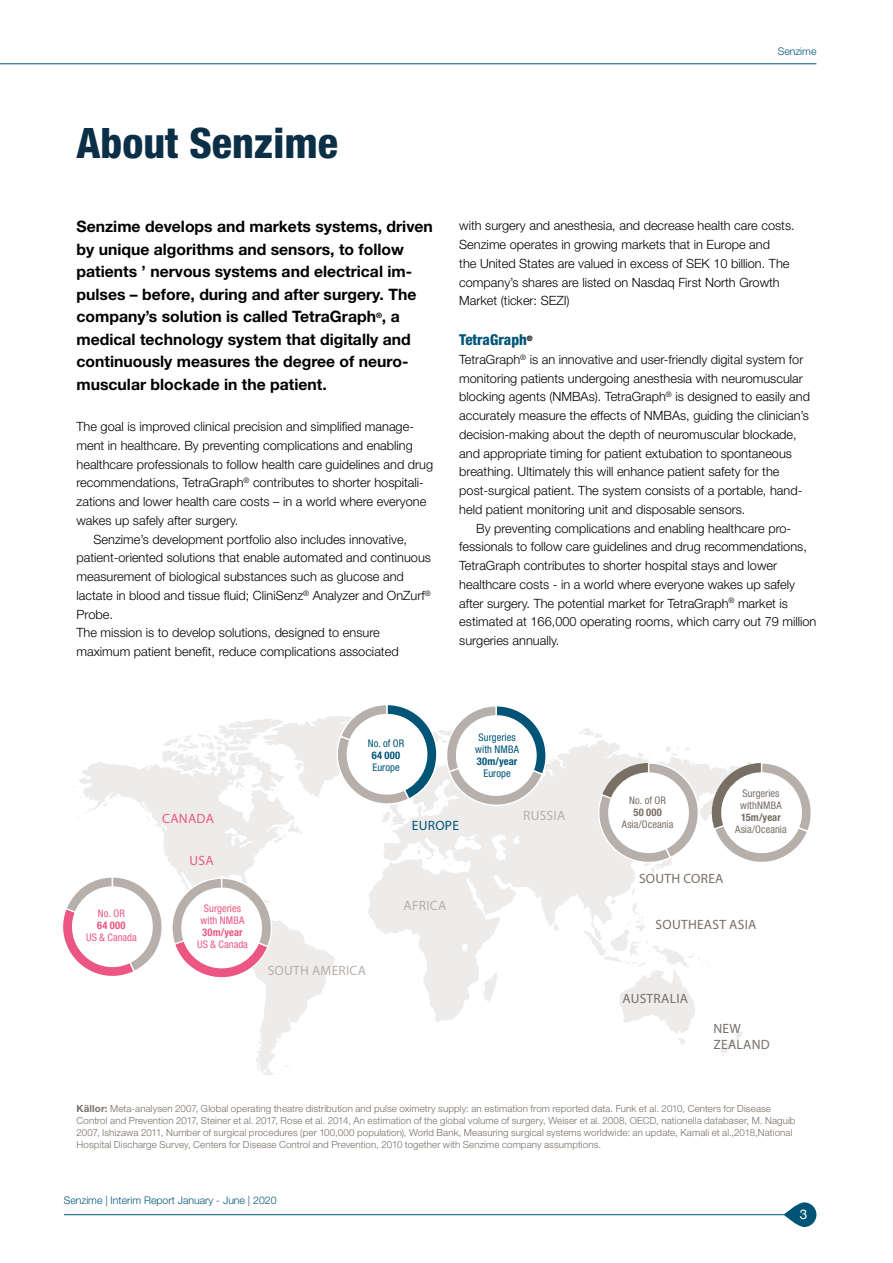
<style>
.page{position:relative;width:893px;height:1263px;background:#fff}
.page>*{position:absolute;margin:0;border:0;box-sizing:border-box;transform-origin:0 0}
.t1{font:800 condensed 42px "Helvetica Neue LT Std";color:#0b2f46}
.t2{font:700 15.75px/22.5px "Helvetica Neue LT Std";color:#000}
.t3{font:800 condensed 15px "Helvetica Neue LT Std";color:#057}
.t4{font:13.5px/16.2px "Myriad Pro";letter-spacing:.02em;color:#786f65}
.t5{font:13.5px "Myriad Pro";letter-spacing:.02em;color:#b6afaa}
.t6{font:13.5px "Myriad Pro";letter-spacing:.02em;color:#eb5784}
.t7{font:13.5px "Myriad Pro";letter-spacing:.02em;color:#057}
.t8{font:13.5px "Helvetica Neue";color:#fff}
.t9{font:300 12.75px/18.8px "Helvetica Neue LT Std";color:#000}
.t10{font:condensed 10.5px/12px "Helvetica Neue LT Std";letter-spacing:.005em;color:#786f65}
.t11{font:300 10.5px "Helvetica Neue LT Std";color:#057}
.t12{font:condensed 10.5px/12px "Helvetica Neue LT Std";letter-spacing:.005em;color:#eb5784;text-align:center}
.t13{font:condensed 10.5px/12px "Helvetica Neue LT Std";letter-spacing:.005em;color:#057;text-align:center}
.t14{font:700 condensed 10.5px "Helvetica Neue LT Std";letter-spacing:.02em;color:#057}
.t15{font:700 condensed 10.5px "Helvetica Neue LT Std";letter-spacing:.02em;color:#eb5784}
.t16{font:700 condensed 10.5px "Helvetica Neue LT Std";letter-spacing:.01em;color:#786f65}
.t17{font:300 9.75px/12px "Helvetica Neue LT Std";letter-spacing:.01em;color:#786f65}
.s1{font-weight:700}
</style>
<div class="page">
<hr style="left:64px;top:1214px;width:723px;height:1px;background:#057">
<svg style="left:784px;top:1202px;width:32px;height:25px"></svg>
<hr style="left:0;top:64px;width:816px;height:1px;background:#005778">
<svg style="left:71px;top:716px;width:671px;height:360px"></svg>
<svg style="left:596px;top:761px;width:104px;height:108px"></svg>
<div style="left:608px;top:772px;width:81px;height:81px;background:#fff;border-radius:50%"></div>
<svg style="left:334px;top:705px;width:213px;height:107px"></svg>
<div style="left:456px;top:715px;width:81px;height:81px;background:#fff;border-radius:50%"></div>
<svg style="left:63px;top:875px;width:210px;height:109px"></svg>
<div style="left:181px;top:887px;width:81px;height:81px;background:#fff;border-radius:50%"></div>
<svg style="left:706px;top:761px;width:105px;height:108px"></svg>
<div style="left:721px;top:772px;width:81px;height:81px;background:#fff;border-radius:50%"></div>
<p class="t11" style="left:778px;top:45px;width:40px">Senzime</p>
<h1 class="t1" style="left:77px;top:117px;width:263px">About Senzime</h1>
<p class="t2" style="left:77px;top:215px;width:358px">Senzime develops and markets systems, driven by unique algorithms and sensors, to follow patients ’ nervous systems and electrical im&shy;pulses – before, during and after surgery. The company’s solution is called TetraGraph<sup>®</sup>, a medical technology system that digitally and continuously measures the degree of neuro&shy;muscular blockade in the patient.</p>
<p class="t9" style="left:77px;top:417px;width:339px">The goal is improved clinical precision and simplified manage-</p>
<p class="t9" style="left:77px;top:436px;width:338px">ment in healthcare. By preventing complications and enabling</p>
<p class="t9" style="left:77px;top:454px;width:358px">healthcare professionals to follow health care guidelines and drug</p>
<p class="t9" style="left:77px;top:473px;width:349px">recommendations, TetraGraph<sup>®</sup> contributes to shorter hospitali-</p>
<p class="t9" style="left:77px;top:492px;width:351px">zations and lower health care costs – in a world where everyone</p>
<p class="t9" style="left:77px;top:511px;width:163px">wakes up safely after surgery.</p>
<p class="t9" style="left:94px;top:529px;width:315px">Senzime’s development portfolio also includes innovative,</p>
<p class="t9" style="left:77px;top:548px;width:356px">patient-oriented solutions that enable automated and continuous</p>
<p class="t9" style="left:77px;top:567px;width:329px">measurement of biological substances such as glucose and</p>
<p class="t9" style="left:77px;top:586px;width:356px">lactate in blood and tissue fluid; CliniSenz<sup>®</sup> Analyzer and OnZurf<sup>®</sup></p>
<p class="t9" style="left:77px;top:604px;width:38px">Probe.</p>
<p class="t9" style="left:77px;top:623px;width:305px">The mission is to develop solutions, designed to ensure</p>
<p class="t9" style="left:77px;top:642px;width:324px">maximum patient benefit, reduce complications associated</p>
<p class="t9" style="left:459px;top:216px;width:337px">with surgery and anesthesia, and decrease health care costs.<br>Senzime operates in growing markets that in Europe and<br>the United States are valued in excess of SEK 10 billion. The company’s shares are listed on Nasdaq First North Growth Market (ticker: SEZI)</p>
<p class="t3" style="left:459px;top:330px;width:75px">TetraGraph<sup>®</sup></p>
<p class="t9" style="left:459px;top:350px;width:352px">TetraGraph<sup>®</sup> is an innovative and user-friendly digital system for monitoring patients undergoing anesthesia with neuromuscular blocking agents (NMBAs). TetraGraph<sup>®</sup> is designed to easily and accurately measure the effects of NMBAs, guiding the clinician’s decision-making about the depth of neuromuscular blockade, and appropriate timing for patient extubation to spontaneous breathing. Ultimately this will enhance patient safety for the post-surgical patient. The system consists of a portable, hand&shy;held patient monitoring unit and disposable sensors.</p>
<p class="t9" style="left:459px;top:518px;width:359px;text-indent:17px">By preventing complications and enabling healthcare pro&shy;fessionals to follow care guidelines and drug recommendations, TetraGraph contributes to shorter hospital stays and lower healthcare costs - in a world where everyone wakes up safely after surgery. The potential market for TetraGraph<sup>®</sup> market is estimated at 166,000 operating rooms, which carry out 79 million surgeries annually.</p>
<p class="t13" style="left:368px;top:738px;width:38px">No. of OR</p>
<p class="t14" style="left:372px;top:749px;width:30px">64 000</p>
<p class="t13" style="left:372px;top:762px;width:29px">Europe</p>
<p class="t13" style="left:475px;top:731px;width:45px">Surgeries with NMBA</p>
<p class="t14" style="left:477px;top:755px;width:42px">30m/year</p>
<p class="t13" style="left:483px;top:767px;width:29px">Europe</p>
<p class="t12" style="left:98px;top:907px;width:28px">No. OR</p>
<p class="t15" style="left:97px;top:918px;width:30px">64 000</p>
<p class="t12" style="left:86px;top:931px;width:52px">US &amp; Canada</p>
<p class="t6" style="left:162px;top:810px;width:53px">CANADA</p>
<p class="t6" style="left:190px;top:852px;width:26px">USA</p>
<p class="t12" style="left:201px;top:903px;width:45px">Surgeries with NMBA</p>
<p class="t15" style="left:202px;top:926px;width:42px">30m/year</p>
<p class="t12" style="left:197px;top:939px;width:52px">US &amp; Canada</p>
<p class="t5" style="left:268px;top:962px;width:100px">SOUTH AMERICA</p>
<p class="t7" style="left:412px;top:817px;width:49px">EUROPE</p>
<p class="t5" style="left:404px;top:897px;width:44px">AFRICA</p>
<p class="t5" style="left:523px;top:807px;width:44px">RUSSIA</p>
<p class="t10" style="left:629px;top:794px;width:38px">No. of OR</p>
<p class="t16" style="left:633px;top:806px;width:30px">50 000</p>
<p class="t10" style="left:622px;top:818px;width:53px">Asia/Oceania</p>
<p class="t10" style="left:740px;top:787px;width:43px">Surgeries withNMBA</p>
<p class="t16" style="left:741px;top:811px;width:41px">15m/year</p>
<p class="t10" style="left:735px;top:823px;width:53px">Asia/Oceania</p>
<p class="t4" style="left:639px;top:870px;width:86px">SOUTH COREA</p>
<p class="t4" style="left:655px;top:916px;width:102px">SOUTHEAST ASIA</p>
<p class="t4" style="left:623px;top:990px;width:67px">AUSTRALIA</p>
<p class="t4" style="left:713px;top:1020px;width:58px">NEW<br>ZEALAND</p>
<p class="t17" style="left:77px;top:1102px;width:720px"><span class="s1">Källor:</span> Meta-analysen 2007, Global operating theatre distribution and pulse oximetry supply: an estimation from reported data. Funk et al. 2010, Centers for Disease Control and Prevention 2017, Steiner et al. 2017, Rose et al. 2014, An estimation of the global volume of surgery, Weiser et al. 2008, OECD, nationella databaser, M. Naguib 2007, Ishizawa 2011, Number of surgical procedures (per 100,000 population), World Bank, Measuring surgical systems worldwide: an update, Kamali et al.,2018,National Hospital Discharge Survey, Centers for Disease Control and Prevention, 2010 together with Senzime company assumptions.</p>
<p class="t11" style="left:64px;top:1194px;width:214px">Senzime | Interim Report January - June | 2020</p>
<p class="t8" style="left:800px;top:1204px;width:9px">3</p>
</div>
